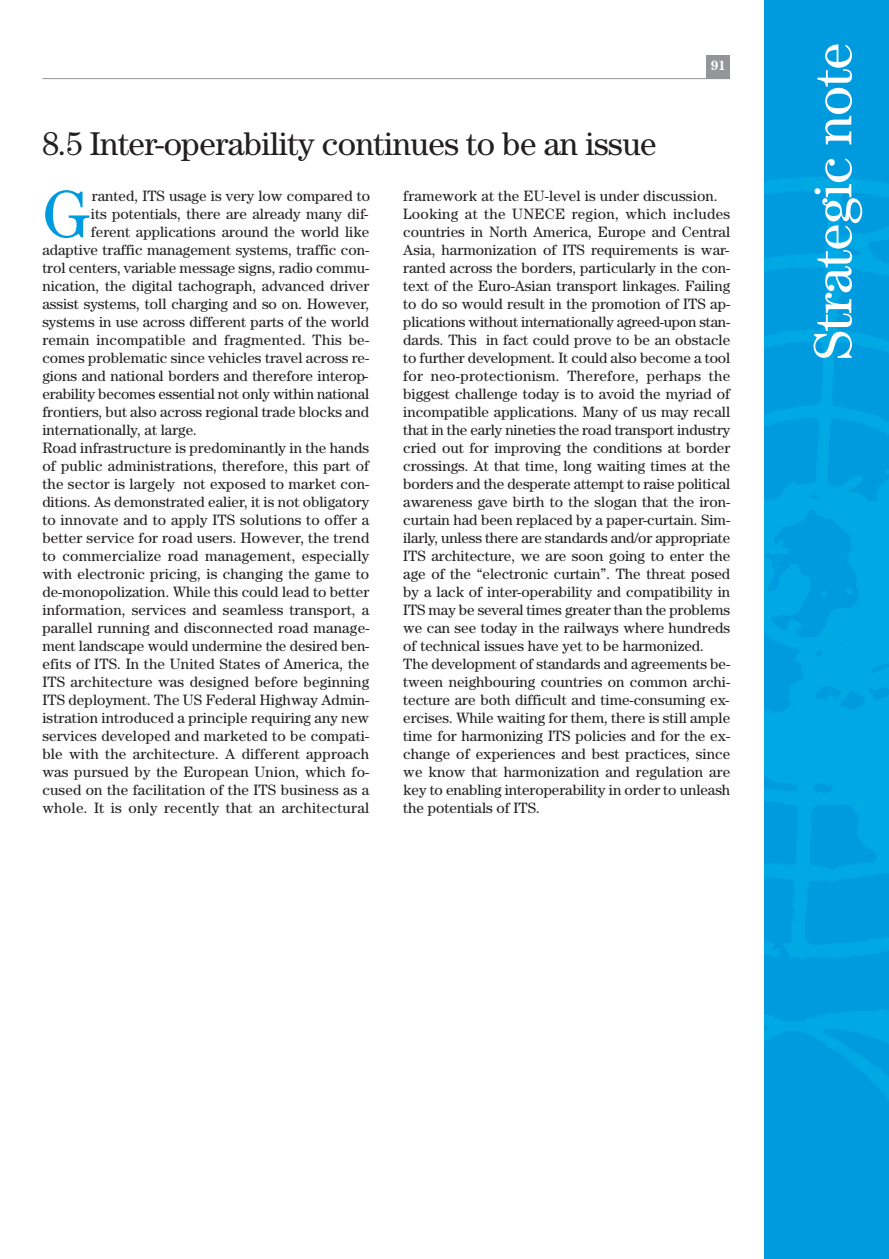
<style>
.page{position:relative;width:889px;height:1259px;background:#fff}
.page>*{position:absolute;margin:0;border:0;box-sizing:border-box;transform-origin:0 0}
.t1{font:67.35px "Century";color:#009bdf}
.t2{font:54px "Century";letter-spacing:-.015em;color:#fff}
.t3{font:33px "Century";letter-spacing:-.015em;color:#231f20}
.t4{font:15px/18px "Century";color:#231f20}
.t5{font:15px "Century";letter-spacing:.02em;color:#231f20}
.t6{font:700 13.5px "Century";color:#fff}
</style>
<div class="page">
<hr style="left:42px;top:78px;width:688px;height:1px;background:#939598">
<div style="left:764px;top:0;width:125px;height:1259px;background:#009bdf"></div>
<img style="left:764px;top:177px;width:125px;height:922px">
<div style="left:706px;top:55px;width:24px;height:24px;background:#939598"></div>
<h3 class="t3" style="left:42px;top:133px;width:616px">8.5 Inter-operability continues to be an issue</h3>
<p class="t6" style="left:710px;top:61px;width:17px">91</p>
<h1 class="t1" style="left:42px;top:191px;width:50px">G</h1>
<p class="t4" style="left:92px;top:188px;width:280px">ranted, ITS usage is very low compared to</p>
<p class="t4" style="left:91px;top:206px;width:279px">its potentials, there are already many dif-</p>
<p class="t4" style="left:91px;top:224px;width:280px">ferent applications around the world like</p>
<p class="t4" style="left:42px;top:242px;width:328px">adaptive traffic management systems, traffic con-</p>
<p class="t4" style="left:42px;top:260px;width:328px">trol centers, variable message signs, radio commu-</p>
<p class="t4" style="left:42px;top:278px;width:328px">nication, the digital tachograph, advanced driver</p>
<p class="t4" style="left:42px;top:296px;width:328px">assist systems, toll charging and so on. However,</p>
<p class="t4" style="left:42px;top:314px;width:328px">systems in use across different parts of the world</p>
<p class="t5" style="left:42px;top:335px;width:328px">remain incompatible and fragmented. This be-</p>
<p class="t4" style="left:42px;top:350px;width:328px">comes problematic since vehicles travel across re-</p>
<p class="t4" style="left:42px;top:368px;width:327px">gions and national borders and therefore interop-</p>
<p class="t4" style="left:42px;top:386px;width:328px">erability becomes essential not only within national</p>
<p class="t4" style="left:42px;top:404px;width:328px">frontiers, but also across regional trade blocks and</p>
<p class="t4" style="left:42px;top:422px;width:156px">internationally, at large.</p>
<p class="t4" style="left:42px;top:440px;width:328px">Road infrastructure is predominantly in the hands</p>
<p class="t4" style="left:42px;top:458px;width:328px">of public administrations, therefore, this part of</p>
<p class="t4" style="left:42px;top:476px;width:328px">the sector is largely not exposed to market con-</p>
<p class="t4" style="left:42px;top:494px;width:328px">ditions. As demonstrated ealier, it is not obligatory</p>
<p class="t4" style="left:42px;top:512px;width:328px">to innovate and to apply ITS solutions to offer a</p>
<p class="t4" style="left:42px;top:530px;width:328px">better service for road users. However, the trend</p>
<p class="t4" style="left:42px;top:548px;width:328px">to commercialize road management, especially</p>
<p class="t4" style="left:42px;top:566px;width:328px">with electronic pricing, is changing the game to</p>
<p class="t4" style="left:42px;top:584px;width:328px">de-monopolization. While this could lead to better</p>
<p class="t4" style="left:42px;top:602px;width:328px">information, services and seamless transport, a</p>
<p class="t4" style="left:42px;top:620px;width:329px">parallel running and disconnected road manage-</p>
<p class="t4" style="left:42px;top:638px;width:329px">ment landscape would undermine the desired ben-</p>
<p class="t4" style="left:42px;top:656px;width:328px">efits of ITS. In the United States of America, the</p>
<p class="t4" style="left:42px;top:674px;width:328px">ITS architecture was designed before beginning</p>
<p class="t4" style="left:42px;top:692px;width:328px">ITS deployment. The US Federal Highway Admin-</p>
<p class="t4" style="left:42px;top:710px;width:328px">istration introduced a principle requiring any new</p>
<p class="t4" style="left:42px;top:728px;width:329px">services developed and marketed to be compati-</p>
<p class="t4" style="left:42px;top:746px;width:328px">ble with the architecture. A different approach</p>
<p class="t4" style="left:42px;top:764px;width:328px">was pursued by the European Union, which fo-</p>
<p class="t4" style="left:42px;top:782px;width:328px">cused on the facilitation of the ITS business as a</p>
<p class="t5" style="left:42px;top:803px;width:328px">whole. It is only recently that an architectural</p>
<p class="t4" style="left:403px;top:188px;width:328px">framework at the EU-level is under discussion.<br>Looking at the UNECE region, which includes countries in North America, Europe and Central Asia, harmonization of ITS requirements is war&shy;ranted across the borders, particularly in the con&shy;text of the Euro-Asian transport linkages. Failing to do so would result in the promotion of ITS ap&shy;plications without internationally agreed-upon stan&shy;dards. This in fact could prove to be an obstacle to further development. It could also become a tool for neo-protectionism. Therefore, perhaps the biggest challenge today is to avoid the myriad of incompatible applications. Many of us may recall that in the early nineties the road transport industry cried out for improving the conditions at border crossings. At that time, long waiting times at the borders and the desperate attempt to raise political awareness gave birth to the slogan that the iron&shy;curtain had been replaced by a paper-curtain. Sim&shy;ilarly, unless there are standards and/or appropriate ITS architecture, we are soon going to enter the age of the “electronic curtain”. The threat posed by a lack of inter-operability and compatibility in ITS may be several times greater than the problems we can see today in the railways where hundreds of technical issues have yet to be harmonized.<br>The development of standards and agreements be&shy;tween neighbouring countries on common archi&shy;tecture are both difficult and time-consuming ex&shy;ercises. While waiting for them, there is still ample time for harmonizing ITS policies and for the ex&shy;change of experiences and best practices, since we know that harmonization and regulation are key to enabling interoperability in order to unleash the potentials of ITS.</p>
<h2 class="t2" style="left:814px;top:360px;width:319px;rotate:-90deg">Strategic note</h2>
</div>
